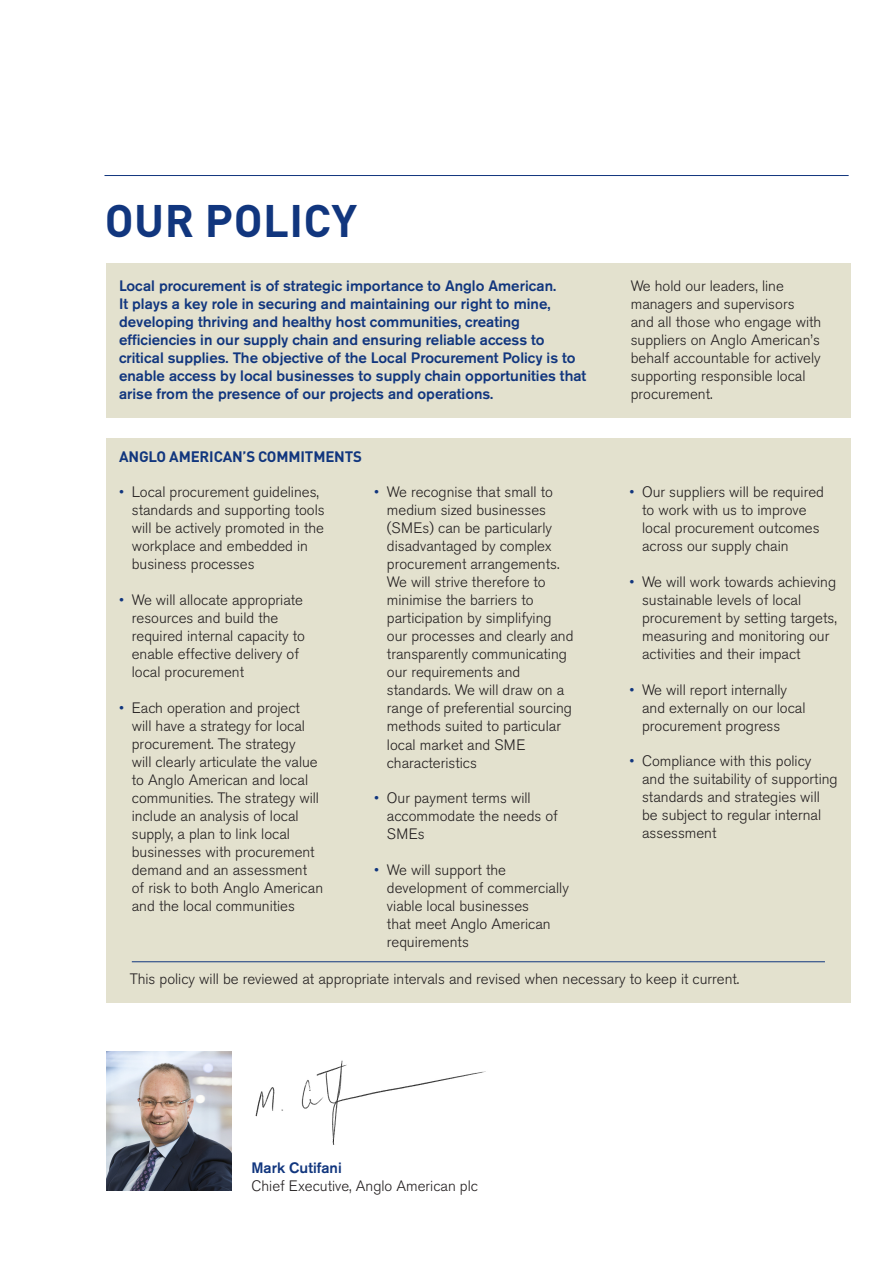
<style>
.page{position:relative;width:893px;height:1263px;background:#fff}
.page>*{position:absolute;margin:0;border:0;box-sizing:border-box;transform-origin:0 0}
.Headline_Anglo_Ameri{font:700 45px "DIN Pro";letter-spacing:.01em;color:#11367e}
.t1{font:300 15px/18px "Akzidenz Grotesk BE";color:#231f20}
.t2{font:500 15px/18px "Akzidenz Grotesk BE";color:#11367e}
.t3{font:700 15px "DIN Pro";letter-spacing:-.01em;color:#11367e}
.s1{color:#11367e}
</style>
<div class="page">
<img style="left:223px;top:1051px;width:263px;height:94px">
<img style="left:106px;top:1052px;width:126px;height:139px">
<div style="left:106px;top:264px;width:744px;height:154px;background:#e3e1ce"></div>
<div style="left:106px;top:438px;width:744px;height:565px;background:#e3e1ce"></div>
<hr style="left:132px;top:961px;width:693px;height:1px;background:#11367e">
<hr style="left:104px;top:175px;width:745px;height:1px;background:#11367e">
<p class="Headline_Anglo_Ameri" style="left:105px;top:190px;width:254px">OUR POLICY</p>
<p class="t2" style="left:119px;top:277px;width:469px">Local procurement is of strategic importance to Anglo American.<br>It plays a key role in securing and maintaining our right to mine, developing thriving and healthy host communities, creating efficiencies in our supply chain and ensuring reliable access to critical supplies. The objective of the Local Procurement Policy is to enable access by local businesses to supply chain opportunities that arise from the presence of our projects and operations.</p>
<p class="t3" style="left:119px;top:446px;width:244px">ANGLO AMERICAN’S COMMITMENTS</p>
<p class="t1" style="left:132px;top:484px;width:194px;text-indent:-13px"><span class="s1">•</span> Local procurement guidelines, standards and supporting tools will be actively promoted in the workplace and embedded in business processes</p>
<p class="t1" style="left:132px;top:591px;width:175px;text-indent:-13px"><span class="s1">•</span> We will allocate appropriate resources and build the required internal capacity to enable effective delivery of local procurement</p>
<p class="t1" style="left:132px;top:699px;width:193px;text-indent:-13px"><span class="s1">•</span> Each operation and project will have a strategy for local procurement. The strategy<br>will clearly articulate the value to Anglo American and local communities. The strategy will include an analysis of local supply, a plan to link local businesses with procurement demand and an assessment of risk to both Anglo American and the local communities</p>
<p class="t1" style="left:387px;top:484px;width:188px;text-indent:-13px"><span class="s1">•</span> We recognise that small to medium sized businesses (SMEs) can be particularly disadvantaged by complex procurement arrangements.<br>We will strive therefore to minimise the barriers to participation by simplifying our processes and clearly and transparently communicating our requirements and standards. We will draw on a range of preferential sourcing methods suited to particular local market and SME characteristics</p>
<p class="t1" style="left:387px;top:789px;width:172px;text-indent:-13px"><span class="s1">•</span> Our payment terms will accommodate the needs of<br>SMEs</p>
<p class="t1" style="left:387px;top:861px;width:183px;text-indent:-13px"><span class="s1">•</span> We will support the development of commercially viable local businesses<br>that meet Anglo American requirements</p>
<p class="t1" style="left:631px;top:277px;width:192px">We hold our leaders, line managers and supervisors<br>and all those who engage with suppliers on Anglo American’s behalf accountable for actively supporting responsible local procurement.</p>
<p class="t1" style="left:642px;top:484px;width:183px;text-indent:-13px"><span class="s1">•</span> Our suppliers will be required to work with us to improve local procurement outcomes across our supply chain</p>
<p class="t1" style="left:642px;top:573px;width:196px;text-indent:-13px"><span class="s1">•</span> We will work towards achieving sustainable levels of local procurement by setting targets, measuring and monitoring our activities and their impact</p>
<p class="t1" style="left:642px;top:681px;width:165px;text-indent:-13px"><span class="s1">•</span> We will report internally and externally on our local procurement progress</p>
<p class="t1" style="left:642px;top:752px;width:197px;text-indent:-13px"><span class="s1">•</span> Compliance with this policy and the suitability of supporting standards and strategies will be subject to regular internal assessment</p>
<p class="t1" style="left:130px;top:970px;width:611px">This policy will be reviewed at appropriate intervals and revised when necessary to keep it current.</p>
<p class="t2" style="left:251px;top:1158px;width:92px">Mark Cutifani</p>
<p class="t1" style="left:251px;top:1177px;width:228px">Chief Executive, Anglo American plc</p>
</div>
